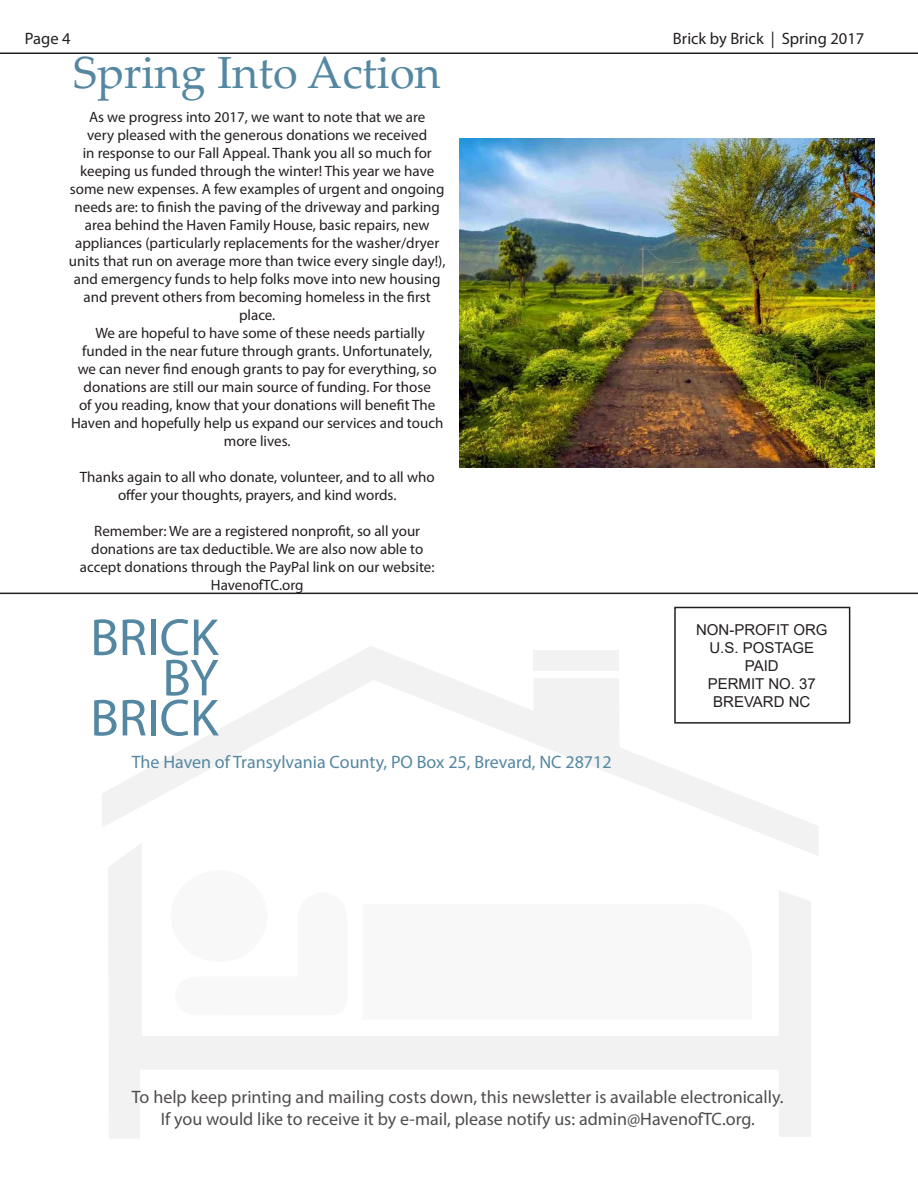
<style>
.page{position:relative;width:918px;height:1188px;background:#fff}
.page>*{position:absolute;margin:0;border:0;box-sizing:border-box;transform-origin:0 0}
.t1{font:52.5px/40.2px "Myriad Pro";color:#5487a1;text-align:right}
.t2{font:45px "Palatino Linotype";color:#5487a1}
.t3{font:18px/21.6px "Myriad Pro";color:#241f1f;text-align:center}
.t4{font:18px "Myriad Pro";color:#5487a1}
.t5{font:16.5px "Myriad Pro";color:#241f1f}
.t6{font:15px/18px "Myriad Pro";color:#241f1f;text-align:center}
.t7{font:15px/18px "Arial";color:#241f1f;text-align:center}
</style>
<div class="page">
<svg style="left:102px;top:646px;width:716px;height:209px"></svg>
<div style="left:533px;top:650px;width:86px;height:21px;background:#f2f2f2"></div>
<svg style="left:108px;top:843px;width:703px;height:295px"></svg>
<div style="left:171px;top:870px;width:96px;height:92px;background:#f8f8f8;border-radius:50%"></div>
<svg style="left:175px;top:892px;width:172px;height:123px"></svg>
<svg style="left:362px;top:904px;width:390px;height:115px"></svg>
<hr style="left:0;top:52px;width:918px;height:2px;background:#241f1f">
<hr style="left:0;top:593px;width:918px;height:1px;background:#241f1f">
<div style="left:674px;top:607px;width:176px;height:117px;border:2px solid #241f1f"></div>
<img style="left:459px;top:138px;width:416px;height:330px">
<p class="t5" style="left:25px;top:28px;width:47px">Page 4</p>
<p class="t5" style="left:673px;top:28px;width:193px">Brick by Brick | Spring 2017</p>
<h2 class="t2" style="left:73px;top:41px;width:369px">Spring Into Action</h2>
<p class="t6" style="left:69px;top:107px;width:378px">As we progress into 2017, we want to note that we are<br>very pleased with the generous donations we received<br>in response to our Fall Appeal. Thank you all so much for keeping us funded through the winter! This year we have some new expenses. A few examples of urgent and ongoing needs are: to finish the paving of the driveway and parking area behind the Haven Family House, basic repairs, new appliances (particularly replacements for the washer/dryer units that run on average more than twice every single day!), and emergency funds to help folks move into new housing and prevent others from becoming homeless in the first place.<br>We are hopeful to have some of these needs partially funded in the near future through grants. Unfortunately,<br>we can never find enough grants to pay for everything, so donations are still our main source of funding. For those<br>of you reading, know that your donations will benefit The Haven and hopefully help us expand our services and touch more lives.</p>
<p class="t6" style="left:80px;top:467px;width:356px">Thanks again to all who donate, volunteer, and to all who offer your thoughts, prayers, and kind words.</p>
<p class="t6" style="left:80px;top:521px;width:356px">Remember: We are a registered nonprofit, so all your donations are tax deductible. We are also now able to accept donations through the PayPal link on our website:<br>HavenofTC.org</p>
<h1 class="t1" style="left:90px;top:616px;width:130px">BRICK<br>BY<br>BRICK</h1>
<p class="t4" style="left:132px;top:751px;width:481px">The Haven of Transylvania County, PO Box 25, Brevard, NC 28712</p>
<p class="t7" style="left:696px;top:621px;width:133px">NON-PROFIT ORG<br>U.S. POSTAGE<br>PAID<br>PERMIT NO. 37<br>BREVARD NC</p>
<p class="t3" style="left:132px;top:1086px;width:653px">To help keep printing and mailing costs down, this newsletter is available electronically.<br>If you would like to receive it by e-mail, please notify us: admin@HavenofTC.org.</p>
</div>
